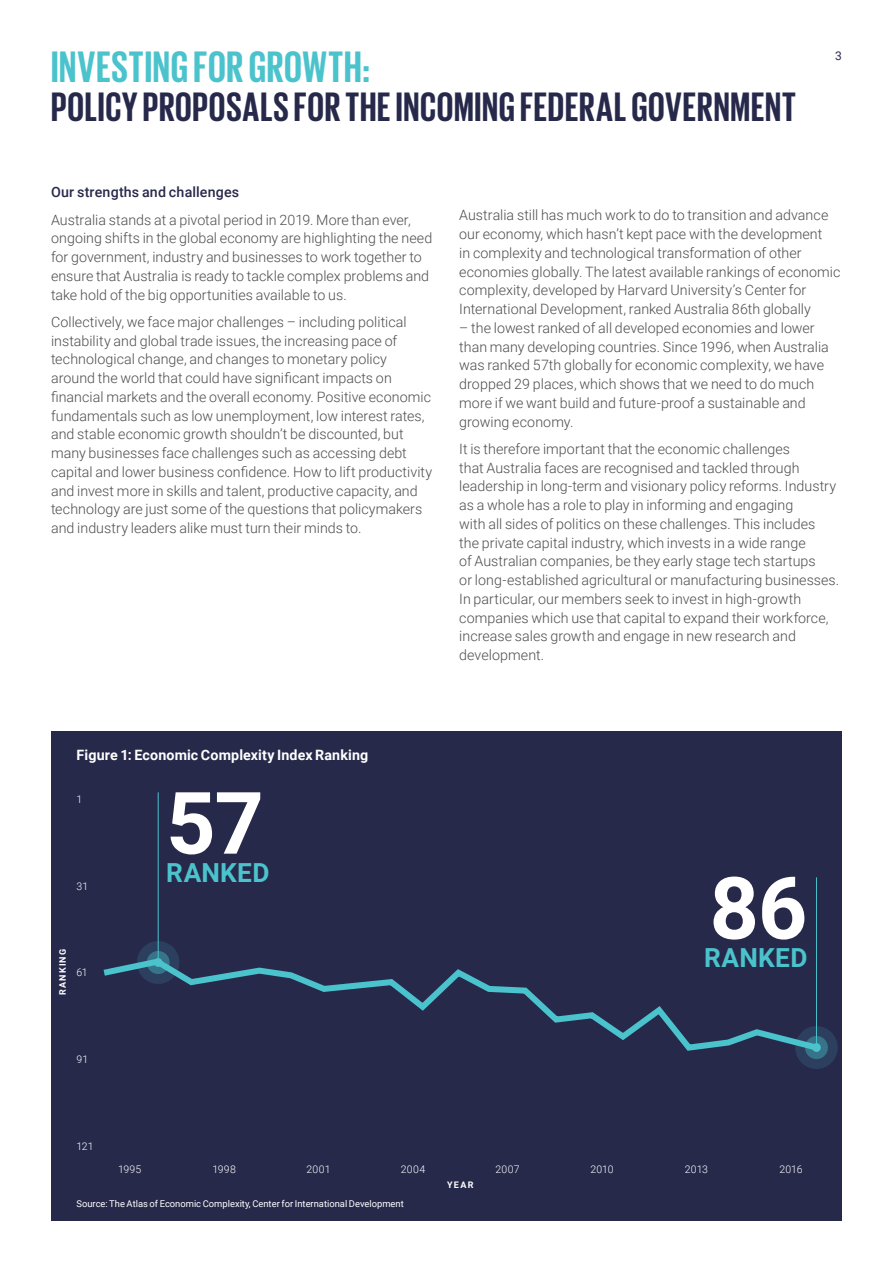
<style>
.page{position:relative;width:893px;height:1263px;background:#fff}
.page>*{position:absolute;margin:0;border:0;box-sizing:border-box;transform-origin:0 0}
.t1{font:700 86.25px "Roboto";color:#fff}
.t2{font:700 45px "Giorgio Sans";letter-spacing:.02em;color:#4ac3cc}
.t3{font:700 42px "Giorgio Sans";letter-spacing:.02em;color:#27294b}
.t4{font:700 26.25px "Roboto";letter-spacing:.015em;color:#4ac3cc}
.t5{font:300 14.25px/18.8px "Roboto";letter-spacing:.005em;color:#4d4d4f}
.t6{font:700 14.25px "Roboto";letter-spacing:.01em;color:#fff}
.t7{font:500 14.25px "Roboto";letter-spacing:.01em;color:#27294b}
.t8{font:12px "Roboto";color:#27294b}
.t9{font:300 10.5px "Roboto";letter-spacing:.01em;color:#fff}
.t10{font:9.3px "Roboto";color:#fff}
.t11{font:700 9px "Roboto";letter-spacing:.135em;color:#fff}
</style>
<div class="page">
<div style="left:51px;top:731px;width:791px;height:489px;background:#27294b"></div>
<svg style="left:103px;top:956px;width:694px;height:95px"></svg>
<svg style="left:137px;top:941px;width:42px;height:43px"></svg>
<svg style="left:147px;top:951px;width:23px;height:23px"></svg>
<div style="left:154px;top:958px;width:9px;height:9px;background:#4ac3cc;border-radius:50%"></div>
<hr style="left:158px;top:792px;width:1px;height:170px;background:#4ac3cc">
<svg style="left:795px;top:1026px;width:43px;height:43px"></svg>
<svg style="left:805px;top:1036px;width:23px;height:23px"></svg>
<div style="left:812px;top:1043px;width:9px;height:9px;background:#4ac3cc;border-radius:50%"></div>
<hr style="left:816px;top:877px;width:1px;height:170px;background:#4ac3cc">
<h2 class="t2" style="left:51px;top:44px;width:320px">INVESTING FOR GROWTH:</h2>
<h3 class="t3" style="left:51px;top:85px;width:746px">POLICY PROPOSALS FOR THE INCOMING FEDERAL GOVERNMENT</h3>
<p class="t8" style="left:835px;top:47px;width:8px">3</p>
<p class="t7" style="left:51px;top:182px;width:190px">Our strengths and challenges</p>
<p class="t5" style="left:51px;top:210px;width:383px">Australia stands at a pivotal period in 2019. More than ever, ongoing shifts in the global economy are highlighting the need for government, industry and businesses to work together to ensure that Australia is ready to tackle complex problems and take hold of the big opportunities available to us.</p>
<p class="t5" style="left:51px;top:312px;width:383px">Collectively, we face major challenges – including political instability and global trade issues, the increasing pace of technological change, and changes to monetary policy around the world that could have significant impacts on financial markets and the overall economy. Positive economic fundamentals such as low unemployment, low interest rates, and stable economic growth shouldn’t be discounted, but many businesses face challenges such as accessing debt capital and lower business confidence. How to lift productivity and invest more in skills and talent, productive capacity, and technology are just some of the questions that policymakers and industry leaders alike must turn their minds to.</p>
<p class="t5" style="left:459px;top:205px;width:383px">Australia still has much work to do to transition and advance our economy, which hasn’t kept pace with the development<br>in complexity and technological transformation of other economies globally. The latest available rankings of economic complexity, developed by Harvard University’s Center for International Development, ranked Australia 86th globally</p>
<p class="t5" style="left:459px;top:318px;width:371px">– the lowest ranked of all developed economies and lower than many developing countries. Since 1996, when Australia was ranked 57th globally for economic complexity, we have dropped 29 places, which shows that we need to do much more if we want build and future-proof a sustainable and growing economy.</p>
<p class="t5" style="left:459px;top:439px;width:382px">It is therefore important that the economic challenges<br>that Australia faces are recognised and tackled through leadership in long-term and visionary policy reforms. Industry as a whole has a role to play in informing and engaging<br>with all sides of politics on these challenges. This includes<br>the private capital industry, which invests in a wide range<br>of Australian companies, be they early stage tech startups<br>or long-established agricultural or manufacturing businesses.<br>In particular, our members seek to invest in high-growth companies which use that capital to expand their workforce, increase sales growth and engage in new research and development.</p>
<p class="t6" style="left:77px;top:745px;width:293px">Figure 1: Economic Complexity Index Ranking</p>
<h1 class="t1" style="left:166px;top:762px;width:99px">57</h1>
<h3 class="t4" style="left:166px;top:854px;width:105px">RANKED</h3>
<p class="t9" style="left:77px;top:792px;width:7px">1</p>
<p class="t9" style="left:77px;top:879px;width:13px">31</p>
<p class="t11" style="left:56px;top:995px;width:48px;rotate:-90deg">RANKING</p>
<p class="t9" style="left:77px;top:965px;width:13px">61</p>
<p class="t9" style="left:77px;top:1052px;width:13px">91</p>
<p class="t9" style="left:77px;top:1138px;width:19px">121</p>
<h1 class="t1" style="left:709px;top:848px;width:99px">86</h1>
<h3 class="t4" style="left:704px;top:939px;width:105px">RANKED</h3>
<p class="t9" style="left:118px;top:1161px;width:25px">1995</p>
<p class="t9" style="left:212px;top:1161px;width:25px">1998</p>
<p class="t9" style="left:307px;top:1161px;width:25px">2001</p>
<p class="t9" style="left:401px;top:1161px;width:26px">2004</p>
<p class="t9" style="left:496px;top:1161px;width:25px">2007</p>
<p class="t9" style="left:590px;top:1161px;width:25px">2010</p>
<p class="t9" style="left:685px;top:1161px;width:25px">2013</p>
<p class="t9" style="left:779px;top:1161px;width:25px">2016</p>
<p class="t11" style="left:447px;top:1178px;width:28px">YEAR</p>
<p class="t10" style="left:77px;top:1197px;width:329px">Source: The Atlas of Economic Complexity, Center for International Development</p>
</div>
